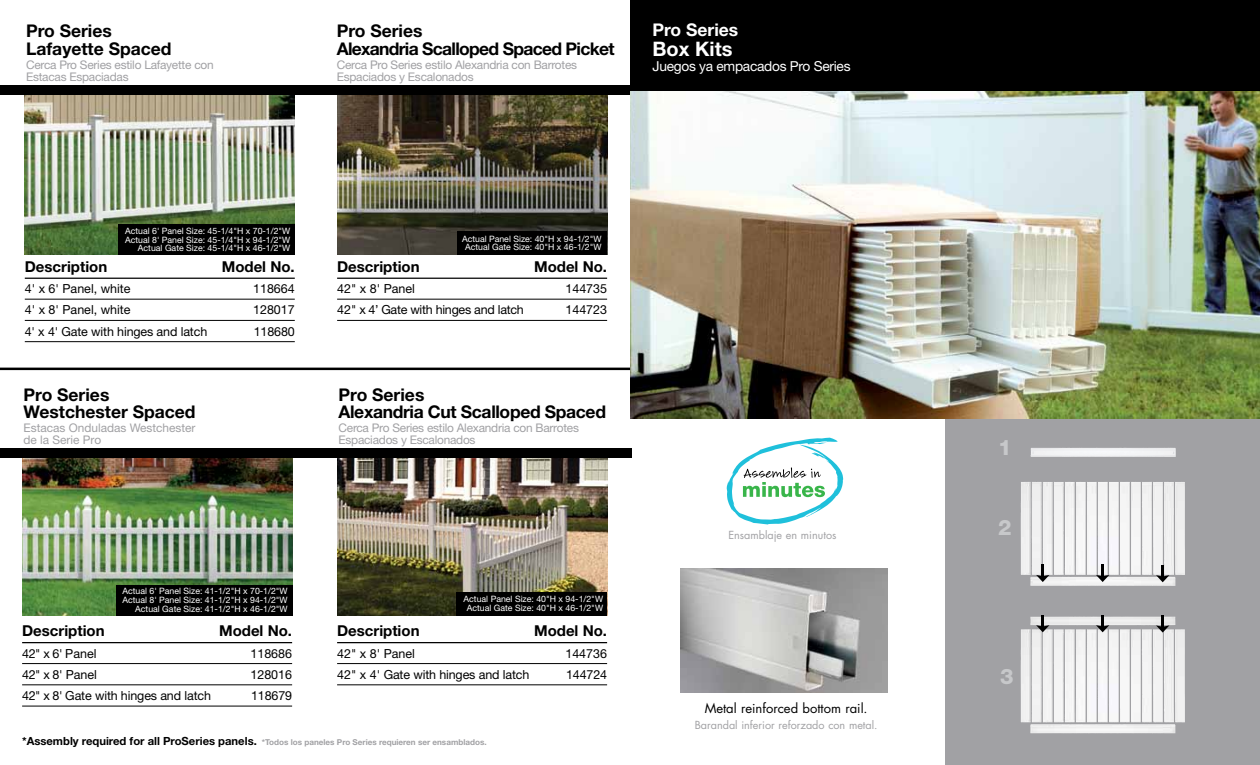
<style>
.page{position:relative;width:1260px;height:765px;background:#fff}
.page>*{position:absolute;margin:0;border:0;box-sizing:border-box;transform-origin:0 0}
.t1{font:800 21.38px "Helvetica Neue";color:#c7c8ca}
.t2{font:700 20px "Helvetica Neue";color:#fff}
.t3{font:700 17.5px/17.5px "Helvetica Neue";color:#000}
.t4{font:700 17.5px/17.5px "Helvetica Neue";letter-spacing:-.04em;color:#000}
.t5{font:700 17.5px/17.5px "Helvetica Neue";letter-spacing:-.02em;color:#000}
.t6{font:700 17.5px "Helvetica Neue";color:#fff}
.t7{font:700 15px "Helvetica Neue";color:#000}
.t8{font:13.75px "Helvetica Neue";letter-spacing:-.02em;color:#fff}
.t9{font:13px "Futura";color:#000}
.t10{font:12.5px "Helvetica Neue";letter-spacing:-.01em;color:#000}
.t11{font:11.88px/12.5px "Helvetica Neue";letter-spacing:-.02em;color:#a1a1a4}
.t12{font:11.88px/12.5px "Helvetica Neue";color:#a1a1a4}
.t13{font:10.88px "Futura";color:#a1a1a4}
.t14{font:8.75px/8.8px "Helvetica Neue";color:#fff;text-align:center}
.t15{font:700 8.12px "Helvetica Neue";color:#a1a1a4}
.s1{font-size:11.25px;color:#000}
</style>
<div class="page">
<svg style="left:945px;top:418px;width:315px;height:347px;background:#afafb2"></svg>
<img style="left:630px;top:91px;width:630px;height:327px">
<img style="left:25px;top:95px;width:270px;height:160px">
<hr style="left:25px;top:278px;width:270px;height:1px;background:#000">
<hr style="left:25px;top:299px;width:270px;height:1px;background:#000">
<hr style="left:25px;top:320px;width:270px;height:1px;background:#000">
<hr style="left:25px;top:341px;width:270px;height:1px;background:#000">
<img style="left:22px;top:457px;width:270px;height:159px">
<img style="left:337px;top:457px;width:270px;height:158px">
<div style="left:0;top:448px;width:631px;height:9px;background:#000"></div>
<hr style="left:0;top:368px;width:630px;height:2px;background:#000">
<hr style="left:337px;top:642px;width:270px;height:1px;background:#000">
<hr style="left:337px;top:663px;width:270px;height:1px;background:#000">
<hr style="left:337px;top:685px;width:270px;height:1px;background:#000">
<div style="left:456px;top:592px;width:151px;height:23px;background:#000"></div>
<hr style="left:22px;top:642px;width:270px;height:1px;background:#000">
<hr style="left:22px;top:663px;width:270px;height:1px;background:#000">
<hr style="left:22px;top:685px;width:270px;height:1px;background:#000">
<hr style="left:22px;top:706px;width:270px;height:1px;background:#000">
<img style="left:337px;top:95px;width:270px;height:160px">
<hr style="left:337px;top:278px;width:270px;height:1px;background:#000">
<hr style="left:337px;top:299px;width:270px;height:1px;background:#000">
<hr style="left:337px;top:320px;width:270px;height:1px;background:#000">
<div style="left:457px;top:232px;width:150px;height:23px;background:#000"></div>
<div style="left:0;top:85px;width:630px;height:10px;background:#000"></div>
<div style="left:630px;top:82px;width:630px;height:9px;background:#000"></div>
<div style="left:119px;top:225px;width:176px;height:30px;background:#000"></div>
<div style="left:116px;top:585px;width:176px;height:30px;background:#000"></div>
<div style="left:630px;top:0;width:630px;height:85px;background:#000"></div>
<svg style="left:726px;top:438px;width:118px;height:87px"></svg>
<img style="left:1031px;top:448px;width:140px;height:9px">
<img style="left:1021px;top:482px;width:153px;height:93px">
<img style="left:1030px;top:617px;width:145px;height:8px">
<svg style="left:1036px;top:565px;width:13px;height:17px"></svg>
<svg style="left:1096px;top:565px;width:13px;height:17px"></svg>
<svg style="left:1156px;top:565px;width:13px;height:17px"></svg>
<svg style="left:1036px;top:615px;width:13px;height:17px"></svg>
<svg style="left:1096px;top:615px;width:13px;height:17px"></svg>
<svg style="left:1156px;top:615px;width:13px;height:18px"></svg>
<img style="left:680px;top:568px;width:208px;height:125px">
<h3 class="t3" style="left:26px;top:22px;width:147px">Pro Series<br>Lafayette Spaced</h3>
<h3 class="t11" style="left:26px;top:58px;width:189px">Cerca Pro Series estilo Lafayette con<br>Estacas Espaciadas</h3>
<h3 class="t4" style="left:337px;top:22px;width:279px">Pro Series<br>Alexandria Scalloped Spaced Picket</h3>
<h3 class="t11" style="left:337px;top:58px;width:242px">Cerca Pro Series estilo Alexandria con Barrotes<br>Espaciados y Escalonados</h3>
<h3 class="t6" style="left:652px;top:19px;width:87px">Pro Series</h3>
<h2 class="t2" style="left:652px;top:37px;width:81px">Box Kits</h2>
<h3 class="t8" style="left:652px;top:58px;width:200px">Juegos ya empacados Pro Series</h3>
<p class="t14" style="left:125px;top:226px;width:167px;text-align:right">Actual 6' Panel Size: 45-1/4"H x 70-1/2"W<br>Actual 8' Panel Size: 45-1/4"H x 94-1/2"W<br>Actual Gate Size: 45-1/4"H x 46-1/2"W</p>
<h3 class="t7" style="left:25px;top:257px;width:84px">Description</h3>
<h3 class="t7" style="left:222px;top:257px;width:75px">Model No.</h3>
<h3 class="t10" style="left:25px;top:281px;width:107px">4' x 6' Panel, white</h3>
<h3 class="t10" style="left:253px;top:281px;width:43px">118664</h3>
<h3 class="t10" style="left:25px;top:303px;width:107px">4' x 8' Panel, white</h3>
<h3 class="t10" style="left:253px;top:303px;width:43px">128017</h3>
<h3 class="t10" style="left:25px;top:324px;width:184px">4' x 4' Gate with hinges and latch</h3>
<h3 class="t10" style="left:254px;top:324px;width:43px">118680</h3>
<h3 class="t3" style="left:24px;top:385px;width:174px">Pro Series<br>Westchester Spaced</h3>
<h3 class="t12" style="left:24px;top:421px;width:173px">Estacas Onduladas Westchester de la Serie Pro</h3>
<p class="t14" style="left:462px;top:234px;width:141px">Actual Panel Size: 40"H x 94-1/2"W<br>Actual Gate Size: 40"H x 46-1/2"W</p>
<h3 class="t7" style="left:337px;top:257px;width:84px">Description</h3>
<h3 class="t7" style="left:534px;top:257px;width:75px">Model No.</h3>
<h3 class="t10" style="left:337px;top:281px;width:79px">42" x 8' Panel</h3>
<h3 class="t10" style="left:565px;top:281px;width:43px">144735</h3>
<h3 class="t10" style="left:337px;top:303px;width:188px">42" x 4’ Gate with hinges and latch</h3>
<h3 class="t10" style="left:565px;top:303px;width:43px">144723</h3>
<h3 class="t5" style="left:339px;top:385px;width:269px">Pro Series<br>Alexandria Cut Scalloped Spaced</h3>
<h3 class="t11" style="left:339px;top:421px;width:242px">Cerca Pro Series estilo Alexandria con Barrotes<br>Espaciados y Escalonados</h3>
<p class="t14" style="left:122px;top:587px;width:167px;text-align:right">Actual 6' Panel Size: 41-1/2"H x 70-1/2"W<br>Actual 8' Panel Size: 41-1/2"H x 94-1/2"W<br>Actual Gate Size: 41-1/2"H x 46-1/2"W</p>
<h3 class="t7" style="left:22px;top:622px;width:84px">Description</h3>
<h3 class="t7" style="left:219px;top:622px;width:75px">Model No.</h3>
<h3 class="t10" style="left:22px;top:646px;width:76px">42" x 6' Panel</h3>
<h3 class="t10" style="left:250px;top:646px;width:43px">118686</h3>
<h3 class="t10" style="left:22px;top:667px;width:76px">42" x 8' Panel</h3>
<h3 class="t10" style="left:250px;top:667px;width:43px">128016</h3>
<h3 class="t10" style="left:22px;top:688px;width:190px">42" x 8' Gate with hinges and latch</h3>
<h3 class="t10" style="left:251px;top:688px;width:43px">118679</h3>
<p class="t14" style="left:464px;top:594px;width:141px">Actual Panel Size: 40"H x 94-1/2"W<br>Actual Gate Size: 40"H x 46-1/2"W</p>
<h3 class="t7" style="left:337px;top:622px;width:84px">Description</h3>
<h3 class="t7" style="left:534px;top:622px;width:75px">Model No.</h3>
<h3 class="t10" style="left:337px;top:646px;width:79px">42" x 8' Panel</h3>
<h3 class="t10" style="left:565px;top:646px;width:43px">144736</h3>
<h3 class="t10" style="left:337px;top:667px;width:194px">42" x 4' Gate with hinges and latch</h3>
<h3 class="t10" style="left:566px;top:667px;width:43px">144724</h3>
<p class="t15" style="left:22px;top:737px;width:466px"><span class="s1">*Assembly required for all ProSeries panels.</span> *Todos los paneles Pro Series requieren ser ensamblados.</p>
<p class="t13" style="left:728px;top:528px;width:110px">Ensamblaje en minutos</p>
<h3 class="t9" style="left:705px;top:700px;width:164px">Metal reinforced bottom rail.</h3>
<p class="t13" style="left:695px;top:718px;width:184px">Barandal inferior reforzado con metal.</p>
<h1 class="t1" style="left:998px;top:435px;width:15px">1</h1>
<h1 class="t1" style="left:998px;top:514px;width:15px">2</h1>
<h1 class="t1" style="left:1000px;top:664px;width:15px">3</h1>
</div>
